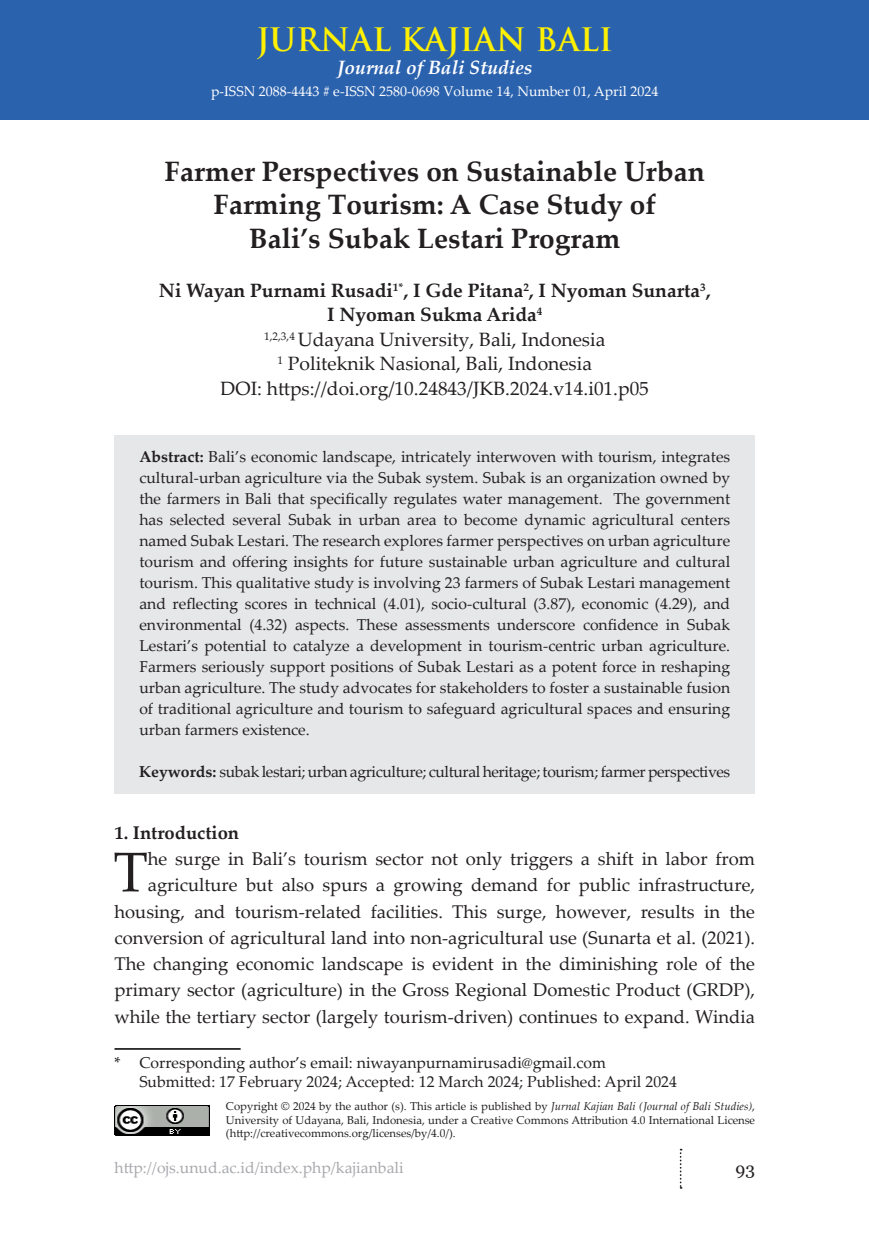
<style>
.page{position:relative;width:869px;height:1241px;background:#fff}
.page>*{position:absolute;margin:0;border:0;box-sizing:border-box;transform-origin:0 0}
.t1{font:56px "Palatino Linotype";color:#231f20}
.t2{font:700 31.5px "Trajan Pro";color:#fff101}
.t3{font:700 28px/33.6px "Palatino Linotype";color:#231f20;text-align:center}
.Heading_1{font:19.25px "Palatino Linotype";color:#231f20}
.t4{font:700 19.25px "Palatino Linotype";color:#231f20}
.t5{font:italic 700 19.25px "Palatino Linotype";color:#fff}
.t6{font:18.38px/26.2px "Palatino Linotype";color:#231f20;text-align:right}
.Heading_1-2{font:700 18.38px "Palatino Linotype";color:#231f20}
.t7{font:17.5px "Georgia";color:#231f20}
.Heading_1-3{font:15.75px/21px "Palatino Linotype";color:#231f20;text-align:justify}
.Heading_1-4{font:15.75px "Palatino Linotype";letter-spacing:-.025em;color:#231f20}
.t8{font:15.75px "Palatino Linotype";color:#a8a9ad}
.t9{font:14px "Palatino Linotype";color:#fff}
.t10{font:11.38px/13.7px "Palatino Linotype";color:#231f20;text-align:justify}
.s1{font-weight:700}
.s2{font-style:italic}
</style>
<div class="page">
<svg style="left:679px;top:1148px;width:2px;height:40px"></svg>
<div style="left:0;top:0;width:868px;height:119px;background:#2b62ae"></div>
<div style="left:114px;top:435px;width:640px;height:358px;background:#e6e7e9"></div>
<hr style="left:114px;top:1047px;width:126px;height:2px;background:#231f20">
<img style="left:114px;top:1105px;width:95px;height:30px">
<h2 class="t2" style="left:256px;top:20px;width:358px">JURNAL KAJIAN BALI</h2>
<p class="t5" style="left:337px;top:53px;width:197px">Journal of Bali Studies</p>
<p class="t9" style="left:211px;top:82px;width:448px">p-ISSN 2088-4443 # e-ISSN 2580-0698 Volume 14, Number 01, April 2024</p>
<p class="t3" style="left:164px;top:153px;width:541px">Farmer Perspectives on Sustainable Urban<br>Farming Tourism: A Case Study of</p>
<p class="t3" style="left:249px;top:220px;width:372px">Bali’s Subak Lestari Program</p>
<p class="t4" style="left:159px;top:276px;width:553px">Ni Wayan Purnami Rusadi<sup>1*</sup>, I Gde Pitana<sup>2</sup>, I Nyoman Sunarta<sup>3</sup>,</p>
<p class="t4" style="left:327px;top:301px;width:217px">I Nyoman Sukma Arida<sup>4</sup></p>
<p class="Heading_1" style="left:264px;top:325px;width:342px"><sup>1,2,3,4</sup> Udayana University, Bali, Indonesia</p>
<p class="Heading_1" style="left:277px;top:350px;width:316px"><sup>1</sup> Politeknik Nasional, Bali, Indonesia</p>
<p class="Heading_1" style="left:220px;top:374px;width:429px">DOI: https://doi.org/10.24843/JKB.2024.v14.i01.p05</p>
<p class="Heading_1-3" style="left:139px;top:445px;width:592px"><span class="s1">Abstract:</span> Bali’s economic landscape, intricately interwoven with tourism, integrates cultural-urban agriculture via the Subak system. Subak is an organization owned by the farmers in Bali that specifically regulates water management. The government has selected several Subak in urban area to become dynamic agricultural centers named Subak Lestari. The research explores farmer perspectives on urban agriculture tourism and offering insights for future sustainable urban agriculture and cultural tourism. This qualitative study is involving 23 farmers of Subak Lestari management and reflecting scores in technical (4.01), socio-cultural (3.87), economic (4.29), and environmental (4.32) aspects. These assessments underscore confidence in Subak Lestari’s potential to catalyze a development in tourism-centric urban agriculture.<br>Farmers seriously support positions of Subak Lestari as a potent force in reshaping urban agriculture. The study advocates for stakeholders to foster a sustainable fusion of traditional agriculture and tourism to safeguard agricultural spaces and ensuring urban farmers existence.</p>
<p class="Heading_1-4" style="left:139px;top:760px;width:592px"><span class="s1">Keywords:</span> subak lestari; urban agriculture; cultural heritage; tourism; farmer perspectives</p>
<p class="Heading_1-2" style="left:114px;top:819px;width:126px">1. Introduction</p>
<p class="t1" style="left:113px;top:832px;width:36px">T</p>
<p class="t6" style="left:114px;top:844px;width:641px">he surge in Bali’s tourism sector not only triggers a shift in labor from agriculture but also spurs a growing demand for public infrastructure, housing, and tourism-related facilities. This surge, however, results in the conversion of agricultural land into non-agricultural use (Sunarta et al. (2021).<br>The changing economic landscape is evident in the diminishing role of the primary sector (agriculture) in the Gross Regional Domestic Product (GRDP), while the tertiary sector (largely tourism-driven) continues to expand. Windia</p>
<p class="Heading_1-3" style="left:114px;top:1051px;width:492px">* Corresponding author’s email: niwayanpurnamirusadi@gmail.com</p>
<p class="Heading_1-3" style="left:139px;top:1070px;width:539px">Submitted: 17 February 2024; Accepted: 12 March 2024; Published: April 2024</p>
<p class="t10" style="left:226px;top:1098px;width:530px">Copyright © 2024 by the author (s). This article is published by <span class="s2">Jurnal Kajian Bali (Journal of Bali Studies)</span>, University of Udayana, Bali, Indonesia, under a Creative Commons Attribution 4.0 International License (http://creativecommons.org/licenses/by/4.0/).</p>
<p class="t8" style="left:114px;top:1156px;width:290px">http://ojs.unud.ac.id/index.php/kajianbali</p>
<p class="t7" style="left:735px;top:1157px;width:21px">93</p>
</div>
